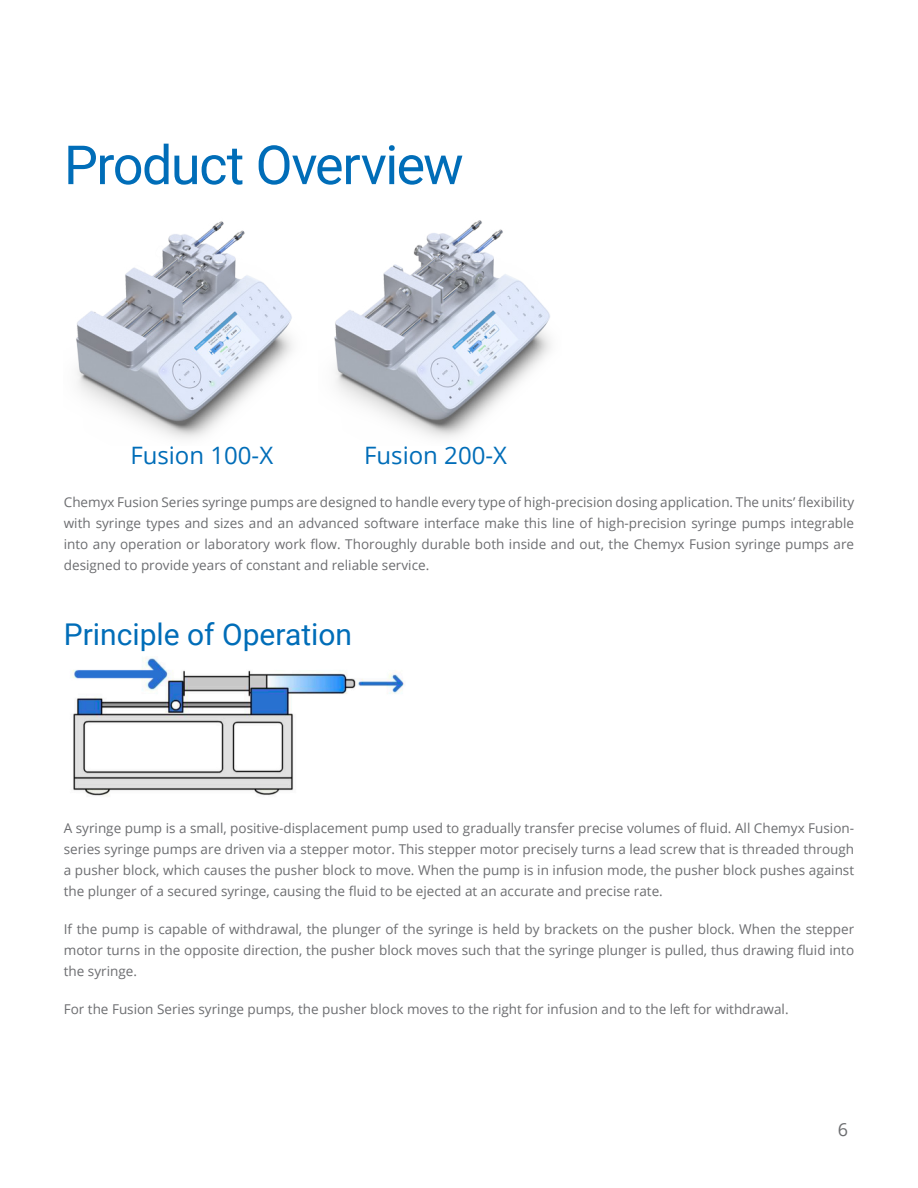
<style>
.page{position:relative;width:918px;height:1188px;background:#fff}
.page>*{position:absolute;margin:0;border:0;box-sizing:border-box;transform-origin:0 0}
.Level_1_Heading{font:54px "Roboto";letter-spacing:-.03em;color:#006db8}
.Level_2_Headings{font:30px "Roboto";color:#006db8}
.Employr_Name{font:24px "Open Sans";color:#006db8}
.t1{font:18px "Open Sans";color:#6c6d70}
.Body_Text{font:13.5px/21px "Open Sans";color:#6c6d70;text-align:justify}
</style>
<div class="page">
<img style="left:72px;top:658px;width:332px;height:138px">
<img style="left:76px;top:221px;width:216px;height:218px">
<img style="left:334px;top:220px;width:217px;height:218px">
<p class="Level_1_Heading" style="left:64px;top:127px;width:401px">Product Overview</p>
<p class="Employr_Name" style="left:130px;top:439px;width:144px">Fusion 100-X</p>
<p class="Employr_Name" style="left:364px;top:439px;width:144px">Fusion 200-X</p>
<p class="Body_Text" style="left:64px;top:492px;width:792px">Chemyx Fusion Series syringe pumps are designed to handle every type of high-precision dosing application. The units’ flexibility with syringe types and sizes and an advanced software interface make this line of high-precision syringe pumps integrable into any operation or laboratory work flow. Thoroughly durable both inside and out, the Chemyx Fusion syringe pumps are designed to provide years of constant and reliable service.</p>
<p class="Level_2_Headings" style="left:64px;top:614px;width:290px">Principle of Operation</p>
<p class="Body_Text" style="left:64px;top:817px;width:792px">A syringe pump is a small, positive-displacement pump used to gradually transfer precise volumes of fluid. All Chemyx Fusion&shy;series syringe pumps are driven via a stepper motor. This stepper motor precisely turns a lead screw that is threaded through a pusher block, which causes the pusher block to move. When the pump is in infusion mode, the pusher block pushes against the plunger of a secured syringe, causing the fluid to be ejected at an accurate and precise rate.</p>
<p class="Body_Text" style="left:64px;top:918px;width:792px">If the pump is capable of withdrawal, the plunger of the syringe is held by brackets on the pusher block. When the stepper motor turns in the opposite direction, the pusher block moves such that the syringe plunger is pulled, thus drawing fluid into the syringe.</p>
<p class="Body_Text" style="left:64px;top:998px;width:726px">For the Fusion Series syringe pumps, the pusher block moves to the right for infusion and to the left for withdrawal.</p>
<h3 class="t1" style="left:838px;top:1117px;width:12px">6</h3>
</div>
